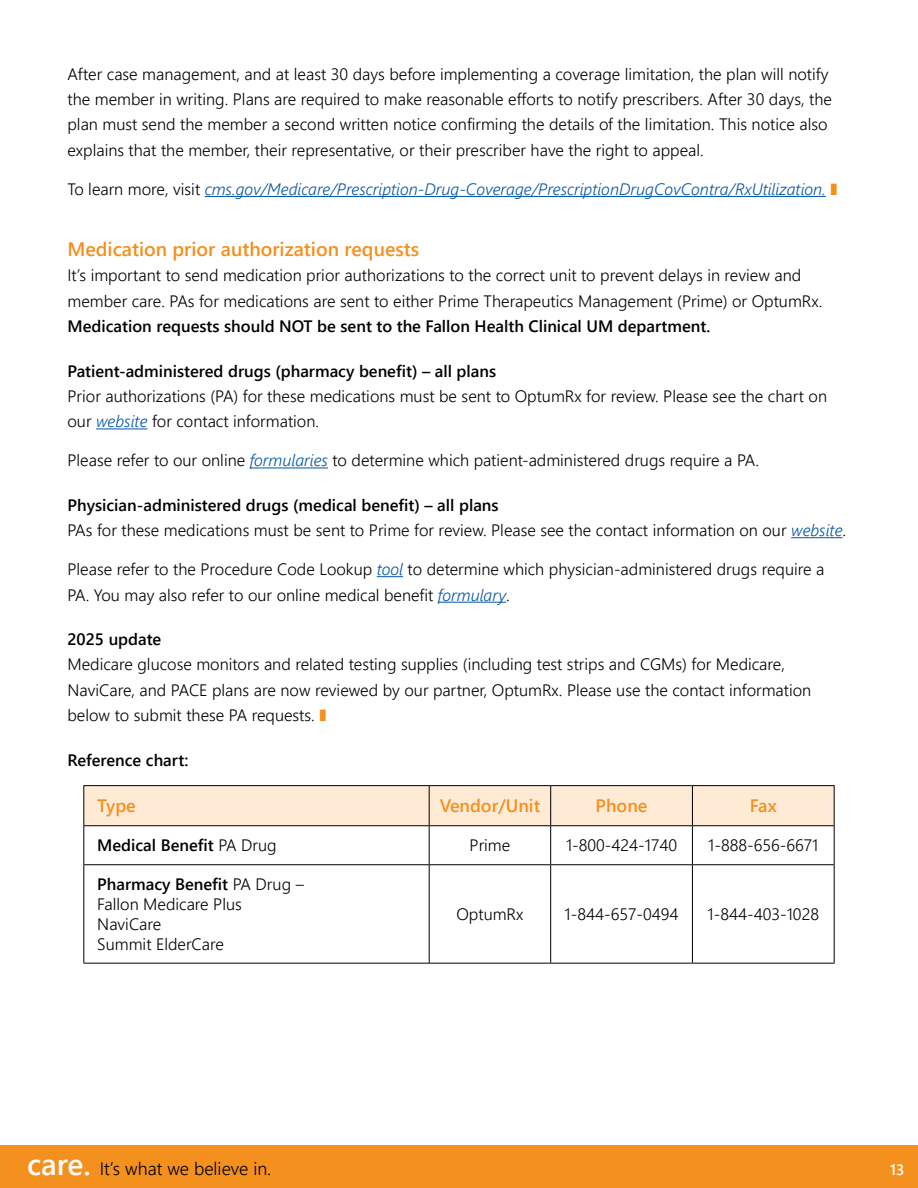
<style>
.page{position:relative;width:918px;height:1188px;background:#fff}
.page>*{position:absolute;margin:0;border:0;box-sizing:border-box;transform-origin:0 0}
.t1{font:19.5px "Webly Sleek UI Semibold";color:#f4901d}
.t2{font:18px "Webly Sleek UI Semilight";color:#000}
.t3{font:18px "Webly Sleek UI Semibold";color:#f4901d}
.t4{font:16.5px/25.5px "Webly Sleek UI Semilight";color:#000}
.t5{font:16.5px "Webly Sleek UI Semibold";color:#000}
.t6{font:italic 16.5px "Webly Sleek UI Semilight";color:#0054a6}
.t7{font:15px "Webly Sleek UI Semibold";color:#fff}
.s1{font-style:normal;color:#000}
.s2{color:#f4901d}
.s3{font-style:italic;color:#0054a6}
.s4{font-family:"Webly Sleek UI Semilight"}
.s5{font-family:"Webly Sleek UI Semibold";font-size:30px;color:#fff}
</style>
<div class="page">
<div style="left:0;top:1146px;width:918px;height:42px;background:#f4901d"></div>
<hr style="left:205px;top:196px;width:621px;height:1px;background:#0054a6">
<hr style="left:96px;top:428px;width:52px;height:1px;background:#0054a6">
<hr style="left:250px;top:467px;width:78px;height:1px;background:#0054a6">
<hr style="left:791px;top:537px;width:52px;height:1px;background:#0054a6">
<svg style="left:377px;top:576px;width:26px;height:1px"></svg>
<hr style="left:438px;top:602px;width:68px;height:1px;background:#0054a6">
<div style="left:84px;top:786px;width:750px;height:39px;background:#feead5"></div>
<hr style="left:83px;top:785px;width:346px;height:1px;background:#000">
<hr style="left:83px;top:786px;width:1px;height:39px;background:#000">
<hr style="left:429px;top:785px;width:122px;height:1px;background:#000">
<hr style="left:429px;top:786px;width:1px;height:39px;background:#000">
<hr style="left:551px;top:785px;width:141px;height:1px;background:#000">
<hr style="left:550px;top:786px;width:1px;height:39px;background:#000">
<hr style="left:692px;top:785px;width:143px;height:1px;background:#000">
<hr style="left:692px;top:786px;width:1px;height:39px;background:#000">
<hr style="left:834px;top:786px;width:1px;height:39px;background:#000">
<hr style="left:83px;top:825px;width:346px;height:1px;background:#000">
<hr style="left:83px;top:826px;width:1px;height:38px;background:#000">
<hr style="left:429px;top:825px;width:122px;height:1px;background:#000">
<hr style="left:429px;top:826px;width:1px;height:38px;background:#000">
<hr style="left:551px;top:825px;width:141px;height:1px;background:#000">
<hr style="left:550px;top:826px;width:1px;height:38px;background:#000">
<hr style="left:692px;top:825px;width:143px;height:1px;background:#000">
<hr style="left:692px;top:826px;width:1px;height:38px;background:#000">
<hr style="left:834px;top:826px;width:1px;height:38px;background:#000">
<hr style="left:83px;top:864px;width:346px;height:1px;background:#000">
<hr style="left:83px;top:865px;width:1px;height:98px;background:#000">
<hr style="left:429px;top:864px;width:122px;height:1px;background:#000">
<hr style="left:429px;top:865px;width:1px;height:98px;background:#000">
<hr style="left:551px;top:864px;width:141px;height:1px;background:#000">
<hr style="left:550px;top:865px;width:1px;height:98px;background:#000">
<hr style="left:692px;top:864px;width:143px;height:1px;background:#000">
<hr style="left:692px;top:865px;width:1px;height:98px;background:#000">
<hr style="left:834px;top:865px;width:1px;height:98px;background:#000">
<hr style="left:83px;top:963px;width:346px;height:1px;background:#000">
<hr style="left:429px;top:963px;width:122px;height:1px;background:#000">
<hr style="left:551px;top:963px;width:141px;height:1px;background:#000">
<hr style="left:692px;top:963px;width:143px;height:1px;background:#000">
<p class="t4" style="left:68px;top:60px;width:766px">After case management, and at least 30 days before implementing a coverage limitation, the plan will notify the member in writing. Plans are required to make reasonable efforts to notify prescribers. After 30 days, the plan must send the member a second written notice confirming the details of the limitation. This notice also explains that the member, their representative, or their prescriber have the right to appeal.</p>
<p class="t6" style="left:68px;top:178px;width:771px"><span class="s1">To learn more, visit</span> cms.gov/Medicare/Prescription-Drug-Coverage/PrescriptionDrugCovContra/RxUtilization. <span class="s2">❚</span></p>
<p class="t1" style="left:68px;top:234px;width:353px">Medication prior authorization requests</p>
<p class="t4" style="left:68px;top:262px;width:756px">It’s important to send medication prior authorizations to the correct unit to prevent delays in review and member care. PAs for medications are sent to either Prime Therapeutics Management (Prime) or OptumRx.</p>
<p class="t5" style="left:68px;top:314px;width:644px">Medication requests should NOT be sent to the Fallon Health Clinical UM department.</p>
<p class="t5" style="left:68px;top:358px;width:430px">Patient-administered drugs (pharmacy benefit) – all plans</p>
<p class="t4" style="left:68px;top:383px;width:761px">Prior authorizations (PA) for these medications must be sent to OptumRx for review. Please see the chart on our <span class="s3">website</span> for contact information.</p>
<p class="t4" style="left:68px;top:447px;width:693px">Please refer to our online <span class="s3">formularies</span> to determine which patient-administered drugs require a PA.</p>
<p class="t5" style="left:68px;top:492px;width:433px">Physician-administered drugs (medical benefit) – all plans</p>
<p class="t4" style="left:68px;top:517px;width:780px">PAs for these medications must be sent to Prime for review. Please see the contact information on our <span class="s3">website</span>.</p>
<p class="t4" style="left:68px;top:556px;width:758px">Please refer to the Procedure Code Lookup <span class="s3">tool</span> to determine which physician-administered drugs require a<br>PA. You may also refer to our online medical benefit <span class="s3">formulary</span>.</p>
<p class="t5" style="left:68px;top:627px;width:95px">2025 update</p>
<p class="t4" style="left:68px;top:651px;width:745px">Medicare glucose monitors and related testing supplies (including test strips and CGMs) for Medicare,<br>NaviCare, and PACE plans are now reviewed by our partner, OptumRx. Please use the contact information below to submit these PA requests. <span class="s2">❚</span></p>
<p class="t5" style="left:68px;top:747px;width:122px">Reference chart:</p>
<p class="t3" style="left:97px;top:792px;width:40px">Type</p>
<p class="t3" style="left:440px;top:792px;width:102px">Vendor/Unit</p>
<p class="t3" style="left:596px;top:792px;width:53px">Phone</p>
<p class="t3" style="left:750px;top:792px;width:28px">Fax</p>
<p class="t5" style="left:97px;top:833px;width:181px">Medical Benefit <span class="s4">PA Drug</span></p>
<p class="t4" style="left:470px;top:832px;width:42px">Prime</p>
<p class="t4" style="left:566px;top:832px;width:113px">1-800-424-1740</p>
<p class="t4" style="left:708px;top:832px;width:112px">1-888-656-6671</p>
<p class="t5" style="left:97px;top:872px;width:208px">Pharmacy Benefit <span class="s4">PA Drug –</span></p>
<p class="t4" style="left:97px;top:894px;width:146px;line-height:19.8px">Fallon Medicare Plus<br>NaviCare<br>Summit ElderCare</p>
<p class="t4" style="left:456px;top:901px;width:68px">OptumRx</p>
<p class="t4" style="left:565px;top:901px;width:115px">1-844-657-0494</p>
<p class="t4" style="left:708px;top:901px;width:113px">1-844-403-1028</p>
<p class="t2" style="left:27px;top:1155px;width:246px"><span class="s5">care.</span> It’s what we believe in.</p>
<p class="t7" style="left:890px;top:1158px;width:16px">13</p>
</div>
